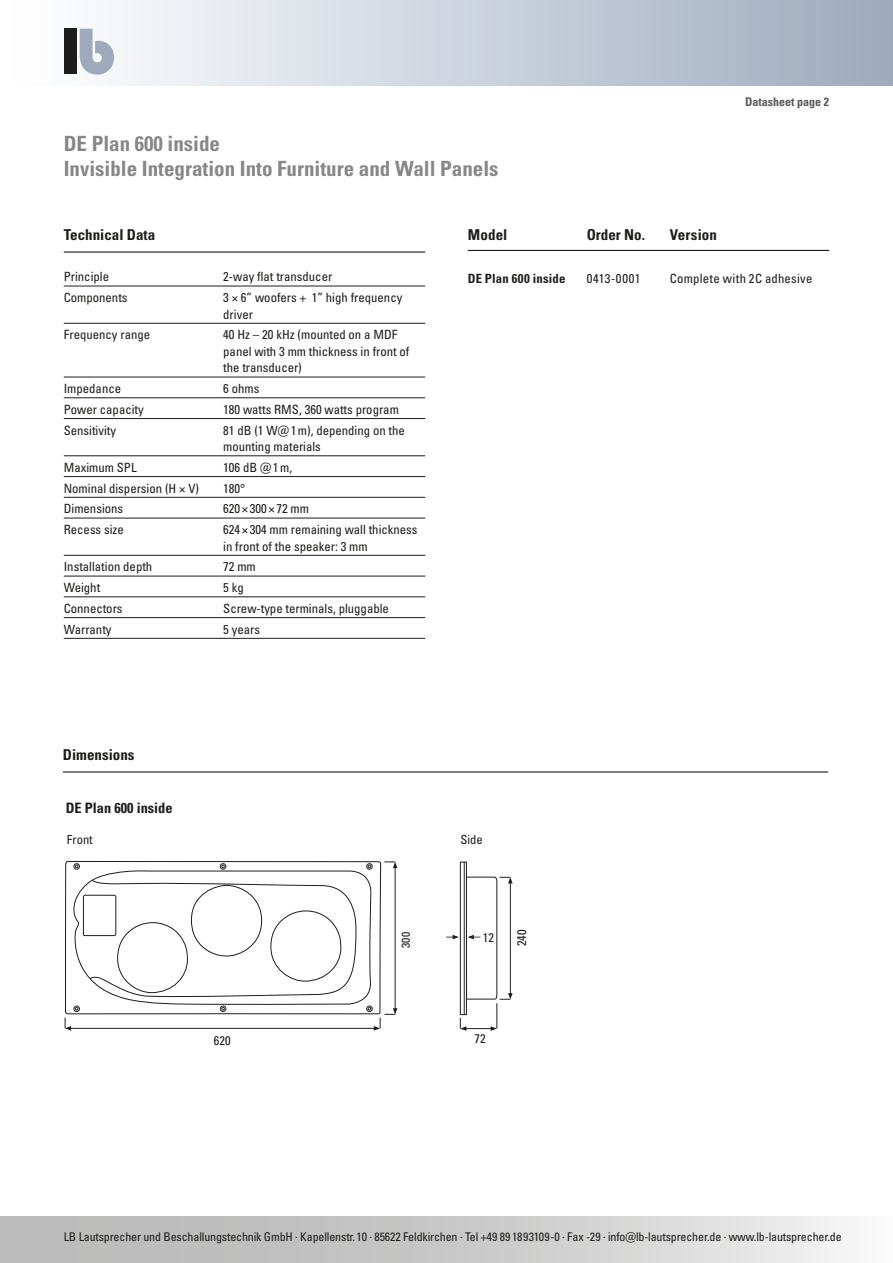
<style>
.page{position:relative;width:893px;height:1263px;background:#fff}
.page>*{position:absolute;margin:0;border:0;box-sizing:border-box;transform-origin:0 0}
.t1{font:700 condensed 21px/25.2px "Univers LT Pro";color:#878787}
.t2{font:700 condensed 15px "Univers LT Pro";color:#1d1d1b}
.t3{font:700 condensed 14.4px "Univers LT Std";color:#1d1d1b}
.t4{font:condensed 12.75px/16.5px "Univers LT Pro";color:#1d1d1b}
.t5{font:condensed 12.75px "Univers LT Pro";letter-spacing:.02em;color:#1d1d1b}
.t6{font:700 condensed 12.75px "Univers LT Pro";letter-spacing:.015em;color:#1d1d1b}
.t7{font:condensed 12.75px "Univers LT Pro";letter-spacing:.045em;color:#1d1d1b}
.t8{font:condensed 12.6px "Univers Com 57";color:#1d1d1b}
.t9{font:condensed 12px "Univers LT Pro";letter-spacing:-.01em;color:#1d1d1b}
.t10{font:700 condensed 12px "Univers LT Pro";color:#575756}
.t11{font:condensed 11.4px "Univers Com 57";color:#1d1d1b}
</style>
<div class="page">
<div style="left:0;top:1216px;width:893px;height:47px;background:linear-gradient(to right,#b1b0b0,#ededed)"></div>
<div style="left:0;top:0;width:893px;height:85px;background:linear-gradient(to right,#fff,#9dabbe)"></div>
<div style="left:64px;top:29px;width:13px;height:45px;background:#1d1d1b"></div>
<svg style="left:80px;top:29px;width:34px;height:46px"></svg>
<hr style="left:64px;top:286px;width:361px;height:1px;background:#1d1d1b">
<hr style="left:64px;top:323px;width:361px;height:1px;background:#1d1d1b">
<hr style="left:64px;top:377px;width:361px;height:1px;background:#1d1d1b">
<hr style="left:64px;top:397px;width:361px;height:1px;background:#1d1d1b">
<hr style="left:64px;top:418px;width:361px;height:1px;background:#1d1d1b">
<hr style="left:64px;top:455px;width:361px;height:1px;background:#1d1d1b">
<hr style="left:64px;top:476px;width:361px;height:1px;background:#1d1d1b">
<hr style="left:64px;top:497px;width:361px;height:1px;background:#1d1d1b">
<hr style="left:64px;top:518px;width:361px;height:1px;background:#1d1d1b">
<hr style="left:64px;top:555px;width:361px;height:1px;background:#1d1d1b">
<hr style="left:64px;top:576px;width:361px;height:1px;background:#1d1d1b">
<hr style="left:64px;top:596px;width:361px;height:1px;background:#1d1d1b">
<hr style="left:64px;top:617px;width:361px;height:1px;background:#1d1d1b">
<hr style="left:64px;top:638px;width:361px;height:1px;background:#1d1d1b">
<hr style="left:63px;top:771px;width:765px;height:1px;background:#1d1d1b">
<hr style="left:64px;top:251px;width:361px;height:2px;background:#1d1d1b">
<hr style="left:468px;top:250px;width:361px;height:1px;background:#1d1d1b">
<svg style="left:65px;top:860px;width:332px;height:170px"></svg>
<svg style="left:460px;top:862px;width:7px;height:14px"></svg>
<hr style="left:464px;top:862px;width:1px;height:153px;background:#1d1d1b">
<svg style="left:446px;top:876px;width:67px;height:155px"></svg>
<h1 class="t1" style="left:64px;top:131px;width:436px">DE Plan 600 inside<br>Invisible Integration Into Furniture and Wall Panels</h1>
<p class="t10" style="left:745px;top:95px;width:85px">Datasheet page 2</p>
<p class="t2" style="left:64px;top:226px;width:93px">Technical Data</p>
<p class="t2" style="left:468px;top:226px;width:41px">Model</p>
<p class="t2" style="left:587px;top:226px;width:60px">Order No.</p>
<p class="t2" style="left:670px;top:226px;width:49px">Version</p>
<p class="t6" style="left:468px;top:270px;width:99px">DE Plan 600 inside</p>
<p class="t7" style="left:587px;top:270px;width:55px">0413-0001</p>
<p class="t5" style="left:670px;top:270px;width:144px">Complete with 2C adhesive</p>
<p class="t4" style="left:64px;top:268px;width:47px">Principle</p>
<p class="t4" style="left:223px;top:268px;width:111px">2-way flat transducer</p>
<p class="t4" style="left:64px;top:289px;width:65px">Components</p>
<p class="t4" style="left:223px;top:289px;width:181px">3 × 6” woofers + 1” high frequency driver</p>
<p class="t4" style="left:64px;top:326px;width:88px">Frequency range</p>
<p class="t4" style="left:223px;top:326px;width:188px">40 Hz – 20 kHz (mounted on a MDF panel with 3 mm thickness in front of the transducer)</p>
<p class="t4" style="left:64px;top:380px;width:59px">Impedance</p>
<p class="t4" style="left:223px;top:380px;width:38px">6 ohms</p>
<p class="t4" style="left:64px;top:401px;width:82px">Power capacity</p>
<p class="t4" style="left:223px;top:401px;width:177px">180 watts RMS, 360 watts program</p>
<p class="t4" style="left:64px;top:422px;width:54px">Sensitivity</p>
<p class="t4" style="left:223px;top:422px;width:183px">81 dB (1 W@1m), depending on the mounting materials</p>
<p class="t4" style="left:64px;top:459px;width:74px">Maximum SPL</p>
<p class="t4" style="left:223px;top:459px;width:71px">106 dB @1m,</p>
<p class="t4" style="left:64px;top:480px;width:137px">Nominal dispersion (H × V)</p>
<p class="t4" style="left:223px;top:480px;width:24px">180°</p>
<p class="t4" style="left:64px;top:500px;width:61px">Dimensions</p>
<p class="t4" style="left:223px;top:500px;width:87px">620 × 300× 72 mm</p>
<p class="t4" style="left:64px;top:521px;width:62px">Recess size</p>
<p class="t4" style="left:223px;top:521px;width:196px">624 × 304 mm remaining wall thickness in front of the speaker: 3 mm</p>
<p class="t4" style="left:64px;top:558px;width:90px">Installation depth</p>
<p class="t4" style="left:223px;top:558px;width:34px">72 mm</p>
<p class="t4" style="left:64px;top:579px;width:38px">Weight</p>
<p class="t4" style="left:223px;top:579px;width:22px">5 kg</p>
<p class="t4" style="left:64px;top:600px;width:60px">Connectors</p>
<p class="t4" style="left:223px;top:600px;width:167px">Screw-type terminals, pluggable</p>
<p class="t4" style="left:64px;top:621px;width:49px">Warranty</p>
<p class="t4" style="left:223px;top:621px;width:38px">5 years</p>
<p class="t2" style="left:63px;top:746px;width:73px">Dimensions</p>
<p class="t3" style="left:66px;top:799px;width:108px">DE Plan 600 inside</p>
<p class="t8" style="left:67px;top:832px;width:27px">Front</p>
<p class="t8" style="left:460px;top:832px;width:24px">Side</p>
<p class="t8" style="left:214px;top:1033px;width:18px">620</p>
<p class="t11" style="left:399px;top:948px;width:17px;rotate:-90deg">300</p>
<p class="t8" style="left:515px;top:946px;width:18px;rotate:-90deg">240</p>
<p class="t8" style="left:483px;top:930px;width:13px">12</p>
<p class="t8" style="left:475px;top:1031px;width:13px">72</p>
<p class="t9" style="left:64px;top:1229px;width:779px">LB Lautsprecher und Beschallungstechnik GmbH · Kapellenstr. 10 · 85622 Feldkirchen · Tel +49 89 1893109-0 · Fax -29 · info@lb-lautsprecher.de · www.lb-lautsprecher.de</p>
</div>
